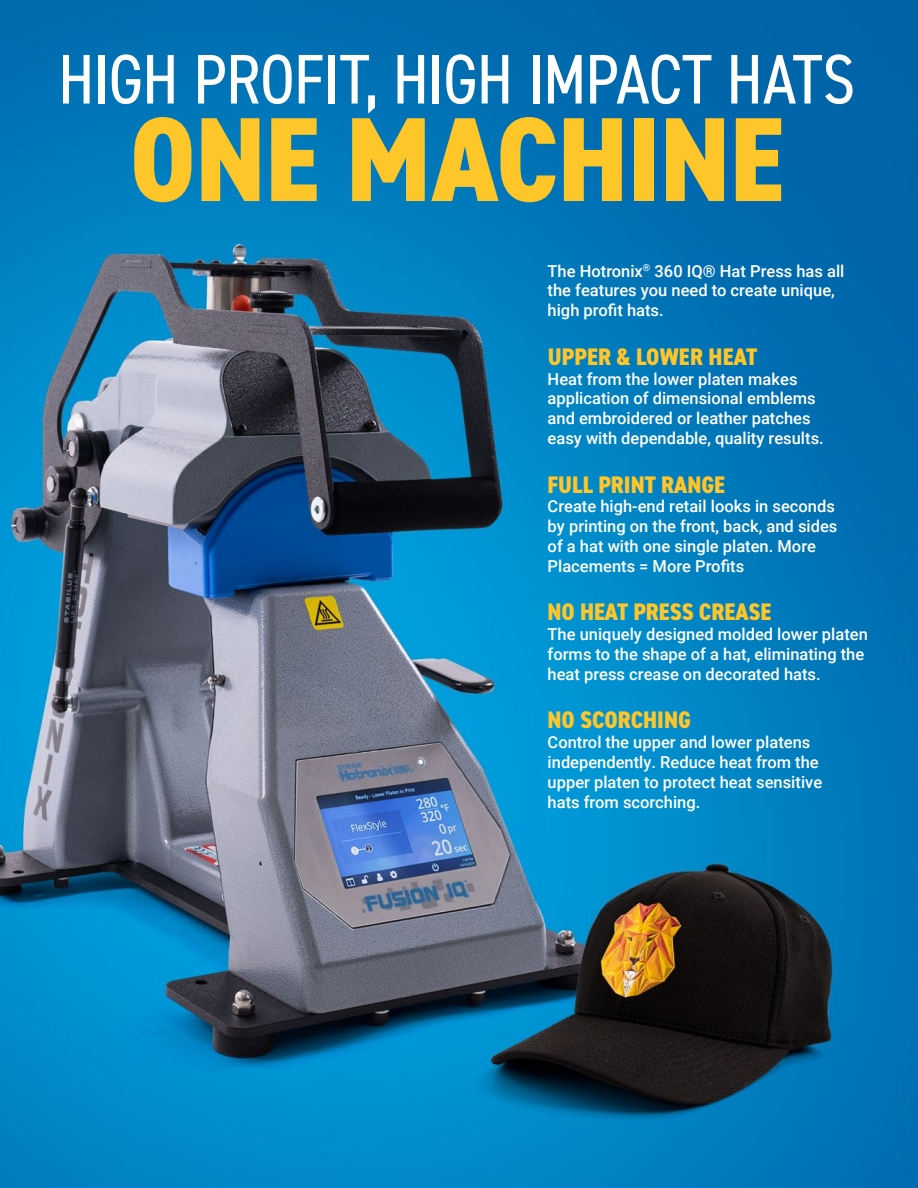
<style>
.page{position:relative;width:918px;height:1188px;background:#fff}
.page>*{position:absolute;margin:0;border:0;box-sizing:border-box;transform-origin:0 0}
.t1{font:800 condensed 120px "DIN2014";letter-spacing:-.005em;color:#ffc629}
.t2{font:condensed 70.35px "DIN2014";letter-spacing:-.01em;color:#fff}
.t3{font:800 condensed 24px "DIN2014";color:#ffc629}
.t4{font:500 16.5px/19.8px "Roboto";color:#fff}
</style>
<div class="page">
<img style="left:0;top:0;width:918px;height:1188px">
<h2 class="t2" style="left:58px;top:32px;width:799px">HIGH PROFIT, HIGH IMPACT HATS</h2>
<h1 class="t1" style="left:130px;top:80px;width:656px">ONE MACHINE</h1>
<p class="t4" style="left:548px;top:260px;width:298px">The Hotronix<sup>®</sup> 360 IQ® Hat Press has all the features you need to create unique, high profit hats.</p>
<h3 class="t3" style="left:548px;top:341px;width:211px">UPPER &amp; LOWER HEAT</h3>
<p class="t4" style="left:548px;top:368px;width:278px">Heat from the lower platen makes application of dimensional emblems and embroidered or leather patches easy with dependable, quality results.</p>
<h3 class="t3" style="left:548px;top:468px;width:179px">FULL PRINT RANGE</h3>
<p class="t4" style="left:548px;top:496px;width:291px">Create high-end retail looks in seconds by printing on the front, back, and sides of a hat with one single platen. More Placements = More Profits</p>
<h3 class="t3" style="left:548px;top:596px;width:225px">NO HEAT PRESS CREASE</h3>
<p class="t4" style="left:548px;top:624px;width:322px">The uniquely designed molded lower platen forms to the shape of a hat, eliminating the heat press crease on decorated hats.</p>
<h3 class="t3" style="left:548px;top:704px;width:145px">NO SCORCHING</h3>
<p class="t4" style="left:548px;top:732px;width:276px">Control the upper and lower platens independently. Reduce heat from the upper platen to protect heat sensitive hats from scorching.</p>
</div>
